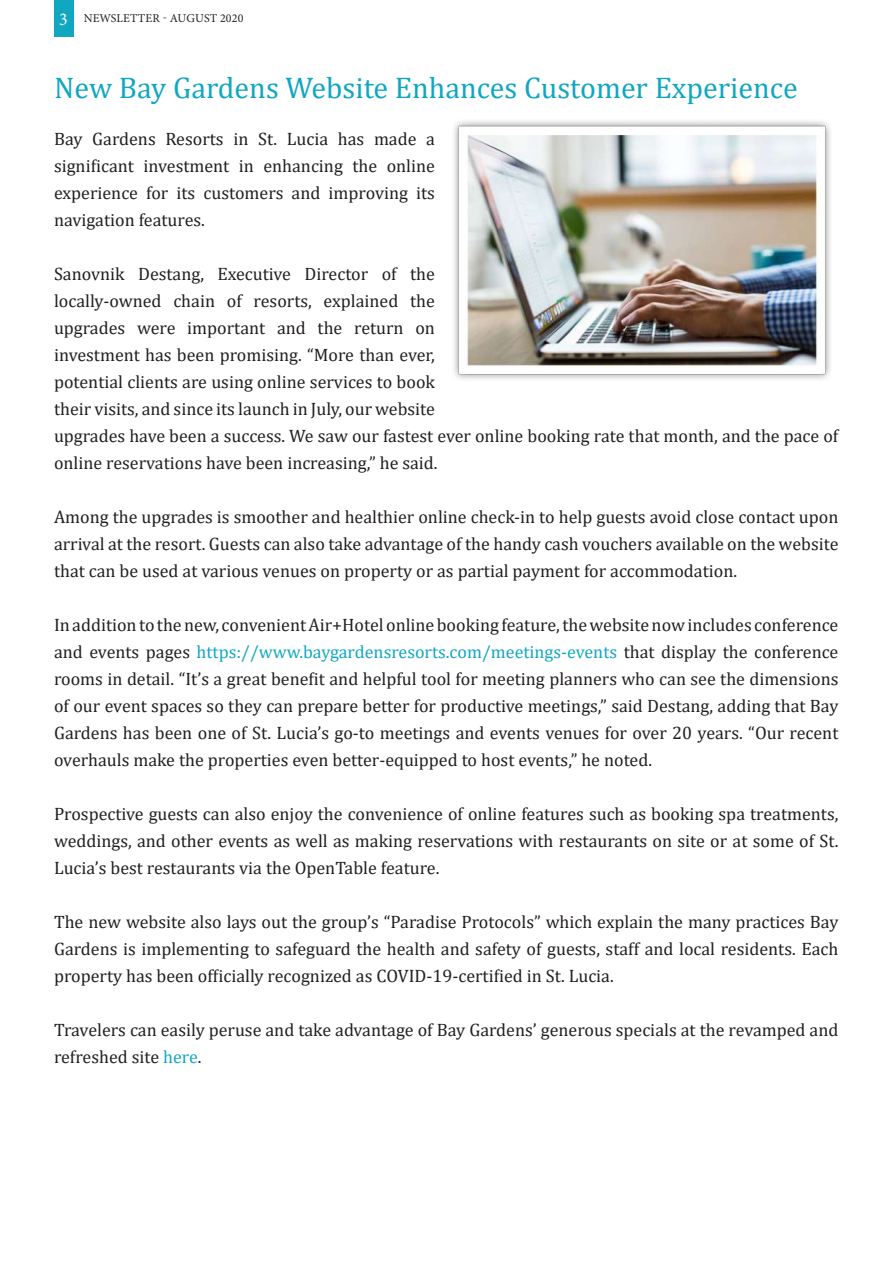
<style>
.page{position:relative;width:893px;height:1263px;background:#fff}
.page>*{position:absolute;margin:0;border:0;box-sizing:border-box;transform-origin:0 0}
.t1{font:30px "Cambria";color:#11a7c1}
.t2{font:18px/27px "Cambria";color:#231f20;text-align:justify}
.t3{font:12px "Minion Pro";letter-spacing:.01em;color:#231f20}
.s1{font-size:18px;color:#fff}
.s2{color:#11a7c1}
</style>
<div class="page">
<div style="left:54px;top:0;width:19px;height:36px;background:#11a7c1"></div>
<img style="left:454px;top:121px;width:377px;height:259px">
<p class="t3" style="left:59px;top:11px;width:186px"><span class="s1">3</span> NEWSLETTER - AUGUST 2020</p>
<h1 class="t1" style="left:54px;top:70px;width:745px">New Bay Gardens Website Enhances Customer Experience</h1>
<p class="t2" style="left:54px;top:125px;width:382px">Bay Gardens Resorts in St. Lucia has made a significant investment in enhancing the online experience for its customers and improving its navigation features.</p>
<p class="t2" style="left:54px;top:260px;width:786px;text-align:left">Sanovnik Destang, Executive Director of the<br>locally-owned chain of resorts, explained the<br>upgrades were important and the return on<br>investment has been promising. “More than ever,<br>potential clients are using online services to book<br>their visits, and since its launch in July, our website<br>upgrades have been a success. We saw our fastest ever online booking rate that month, and the pace of online reservations have been increasing,” he said.</p>
<p class="t2" style="left:54px;top:503px;width:786px">Among the upgrades is smoother and healthier online check-in to help guests avoid close contact upon arrival at the resort. Guests can also take advantage of the handy cash vouchers available on the website that can be used at various venues on property or as partial payment for accommodation.</p>
<p class="t2" style="left:54px;top:611px;width:786px">In addition to the new, convenient Air+Hotel online booking feature, the website now includes conference and events pages <span class="s2">https://www.baygardensresorts.com/meetings-events</span> that display the conference rooms in detail. “It’s a great benefit and helpful tool for meeting planners who can see the dimensions of our event spaces so they can prepare better for productive meetings,” said Destang, adding that Bay Gardens has been one of St. Lucia’s go-to meetings and events venues for over 20 years. “Our recent overhauls make the properties even better-equipped to host events,” he noted.</p>
<p class="t2" style="left:54px;top:800px;width:786px">Prospective guests can also enjoy the convenience of online features such as booking spa treatments, weddings, and other events as well as making reservations with restaurants on site or at some of St.<br>Lucia’s best restaurants via the OpenTable feature.</p>
<p class="t2" style="left:54px;top:908px;width:786px">The new website also lays out the group’s “Paradise Protocols” which explain the many practices Bay Gardens is implementing to safeguard the health and safety of guests, staff and local residents. Each property has been officially recognized as COVID-19-certified in St. Lucia.</p>
<p class="t2" style="left:54px;top:1016px;width:786px">Travelers can easily peruse and take advantage of Bay Gardens’ generous specials at the revamped and refreshed site <span class="s2">here</span>.</p>
</div>
